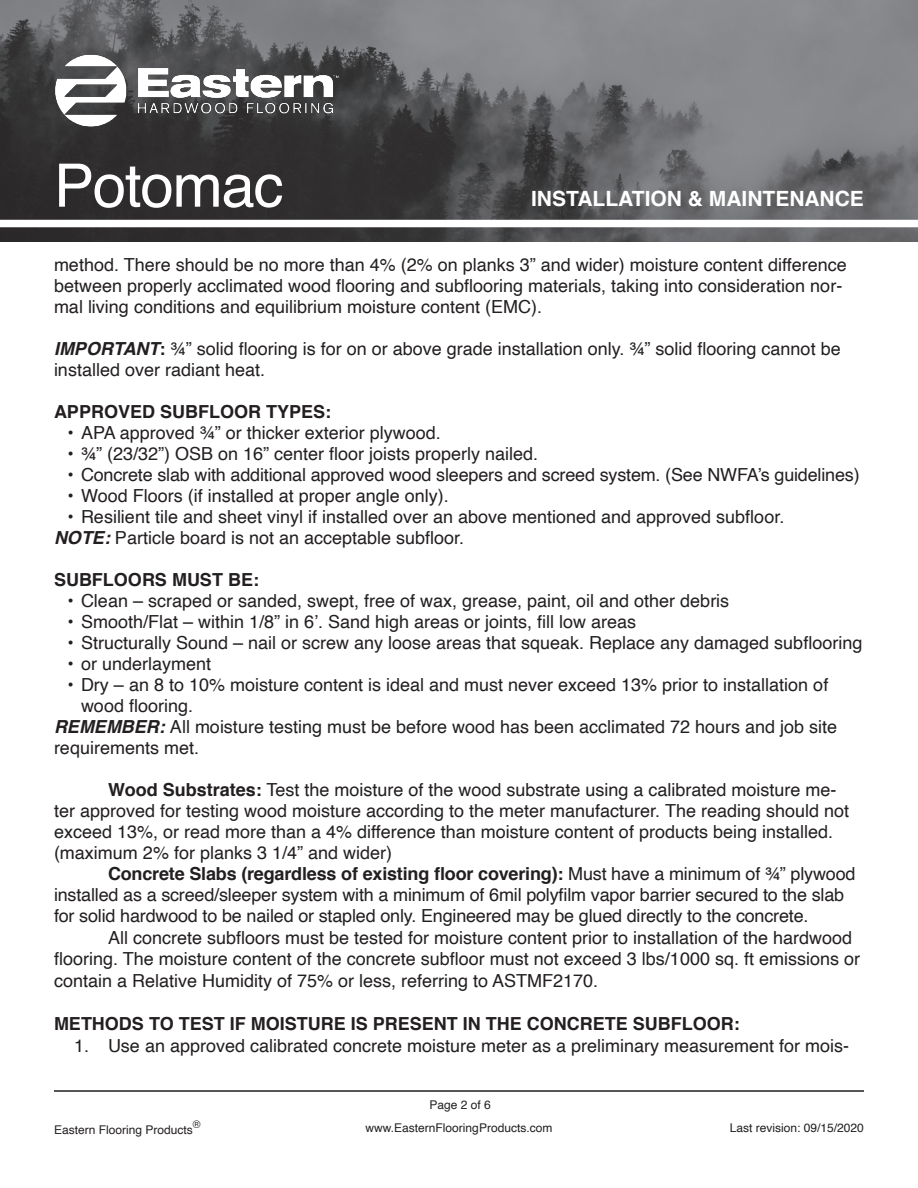
<style>
.page{position:relative;width:918px;height:1188px;background:#fff}
.page>*{position:absolute;margin:0;border:0;box-sizing:border-box;transform-origin:0 0}
.t1{font:60px "Helvetica";letter-spacing:-.02em;color:#fff}
.t2{font:700 21px "Helvetica";color:#fff}
.t3{font:18px/21px "Helvetica";color:#231f20}
.t4{font:700 18px "Helvetica";color:#231f20}
.t5{font:12px "Helvetica";color:#231f20}
.t6{font:10.5px "Helvetica";color:#231f20}
.s1{font-weight:700;font-style:italic}
.s2{font-weight:700}
</style>
<div class="page">
<img style="left:0;top:0;width:918px;height:242px">
<img style="left:24px;top:24px;width:340px;height:133px">
<div style="left:0;top:220px;width:918px;height:7px;background:#fff"></div>
<hr style="left:54px;top:1090px;width:810px;height:2px;background:#231f20">
<p class="t1" style="left:54px;top:139px;width:231px">Potomac</p>
<p class="t2" style="left:531px;top:182px;width:334px">INSTALLATION &amp; MAINTENANCE</p>
<p class="t3" style="left:54px;top:255px;width:794px">method. There should be no more than 4% (2% on planks 3” and wider) moisture content difference between properly acclimated wood flooring and subflooring materials, taking into consideration nor&shy;mal living conditions and equilibrium moisture content (EMC).</p>
<p class="t3" style="left:54px;top:339px;width:788px"><span class="s1">IMPORTANT</span><span class="s2">:</span> ¾” solid flooring is for on or above grade installation only. ¾” solid flooring cannot be</p>
<p class="t3" style="left:54px;top:360px;width:213px">installed over radiant heat.</p>
<p class="t4" style="left:54px;top:397px;width:279px">APPROVED SUBFLOOR TYPES:</p>
<p class="t3" style="left:68px;top:423px;width:375px">• APA approved ¾” or thicker exterior plywood.</p>
<p class="t3" style="left:68px;top:444px;width:472px">• ¾” (23/32”) OSB on 16” center floor joists properly nailed.</p>
<p class="t3" style="left:68px;top:465px;width:794px">• Concrete slab with additional approved wood sleepers and screed system. (See NWFA’s guidelines)</p>
<p class="t3" style="left:68px;top:486px;width:383px">• Wood Floors (if installed at proper angle only).</p>
<p class="t3" style="left:68px;top:507px;width:718px">• Resilient tile and sheet vinyl if installed over an above mentioned and approved subfloor.</p>
<p class="t3" style="left:54px;top:528px;width:412px"><span class="s1">NOTE:</span> Particle board is not an acceptable subfloor.</p>
<p class="t4" style="left:54px;top:565px;width:207px">SUBFLOORS MUST BE:</p>
<p class="t3" style="left:68px;top:591px;width:663px">• Clean – scraped or sanded, swept, free of wax, grease, paint, oil and other debris</p>
<p class="t3" style="left:68px;top:612px;width:570px">• Smooth/Flat – within 1/8” in 6’. Sand high areas or joints, fill low areas</p>
<p class="t3" style="left:68px;top:633px;width:796px">• Structurally Sound – nail or screw any loose areas that squeak. Replace any damaged subflooring</p>
<p class="t3" style="left:68px;top:654px;width:145px">• or underlayment</p>
<p class="t3" style="left:81px;top:675px;width:749px;text-indent:-14px">• Dry – an 8 to 10% moisture content is ideal and must never exceed 13% prior to installation of wood flooring.</p>
<p class="t3" style="left:54px;top:717px;width:785px"><span class="s1">REMEMBER:</span> All moisture testing must be before wood has been acclimated 72 hours and job site requirements met.</p>
<p class="t3" style="left:54px;top:780px;width:797px;text-indent:54px"><span class="s2">Wood Substrates:</span> Test the moisture of the wood substrate using a calibrated moisture me&shy;ter approved for testing wood moisture according to the meter manufacturer. The reading should not exceed 13%, or read more than a 4% difference than moisture content of products being installed.</p>
<p class="t3" style="left:54px;top:843px;width:340px">(maximum 2% for planks 3 1/4” and wider)</p>
<p class="t3" style="left:54px;top:864px;width:803px;text-indent:54px"><span class="s2">Concrete Slabs (regardless of existing floor covering):</span> Must have a minimum of ¾” plywood installed as a screed/sleeper system with a minimum of 6mil polyfilm vapor barrier secured to the slab for solid hardwood to be nailed or stapled only. Engineered may be glued directly to the concrete.</p>
<p class="t3" style="left:54px;top:927px;width:808px;line-height:21.6px;text-indent:54px">All concrete subfloors must be tested for moisture content prior to installation of the hardwood flooring. The moisture content of the concrete subfloor must not exceed 3 lbs/1000 sq. ft emissions or contain a Relative Humidity of 75% or less, referring to ASTMF2170.</p>
<p class="t4" style="left:54px;top:1009px;width:687px">METHODS TO TEST IF MOISTURE IS PRESENT IN THE CONCRETE SUBFLOOR:</p>
<p class="t3" style="left:74px;top:1036px;width:777px">1. Use an approved calibrated concrete moisture meter as a preliminary measurement for mois-</p>
<p class="t5" style="left:429px;top:1095px;width:63px">Page 2 of 6</p>
<p class="t6" style="left:193px;top:1116px;width:9px">®</p>
<p class="t5" style="left:366px;top:1118px;width:188px">www.EasternFlooringProducts.com</p>
<p class="t5" style="left:730px;top:1118px;width:136px">Last revision: 09/15/2020</p>
<p class="t5" style="left:54px;top:1121px;width:140px">Eastern Flooring Products</p>
</div>
